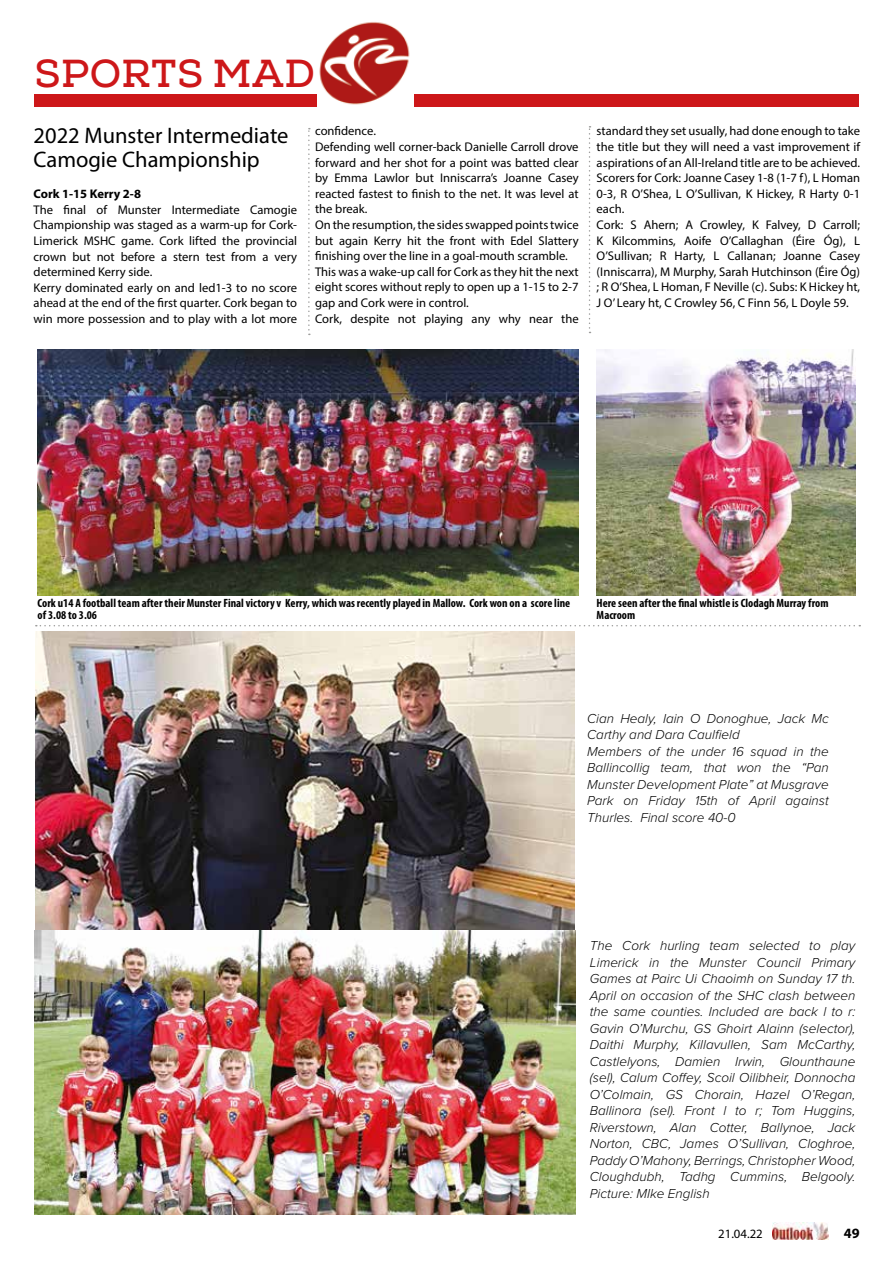
<style>
.page{position:relative;width:893px;height:1263px;background:#fff}
.page>*{position:absolute;margin:0;border:0;box-sizing:border-box;transform-origin:0 0}
.t1{font:39px "Nexa Slab Bold FREE";letter-spacing:.015em;color:#cd1719}
.t2{font:22.5px/24px "Myriad Pro";color:#000}
.t3{font:700 14.25px "Myriad Pro";color:#000}
.t4{font:italic 300 13.5px/16.5px "Proxima Nova";color:#000}
.t5{font:12.75px "Myriad Pro";color:#000}
.t6{font:12.6px/15.6px "Myriad Pro";color:#000}
.t7{font:700 12.6px "Myriad Pro";color:#000}
.t8{font:700 condensed 12px/12px "Myriad Pro";color:#000}
</style>
<div class="page">
<img style="left:772px;top:1223px;width:57px;height:17px">
<div style="left:34px;top:95px;width:825px;height:12px;background:#cd1719"></div>
<img style="left:317px;top:22px;width:97px;height:85px">
<img style="left:38px;top:349px;width:541px;height:247px">
<img style="left:597px;top:349px;width:258px;height:247px">
<img style="left:36px;top:631px;width:538px;height:299px">
<img style="left:34px;top:930px;width:541px;height:284px">
<svg style="left:36px;top:625px;width:824px;height:1px"></svg>
<svg style="left:308px;top:128px;width:2px;height:207px"></svg>
<svg style="left:589px;top:126px;width:1px;height:207px"></svg>
<h1 class="t1" style="left:35px;top:50px;width:282px">SPORTS MAD</h1>
<h2 class="t2" style="left:34px;top:123px;width:256px">2022 Munster Intermediate<br>Camogie Championship</h2>
<p class="t7" style="left:34px;top:186px;width:109px">Cork 1-15 Kerry 2-8</p>
<p class="t6" style="left:34px;top:201px;width:265px">The final of Munster Intermediate Camogie Championship was staged as a warm-up for Cork-Limerick MSHC game. Cork lifted the provincial crown but not before a stern test from a very determined Kerry side.<br>Kerry dominated early on and led1-3 to no score ahead at the end of the first quarter. Cork began to win more possession and to play with a lot more</p>
<p class="t6" style="left:315px;top:123px;width:265px">confidence.<br>Defending well corner-back Danielle Carroll drove forward and her shot for a point was batted clear by Emma Lawlor but Inniscarra’s Joanne Casey reacted fastest to finish to the net. It was level at the break.<br>On the resumption, the sides swapped points twice but again Kerry hit the front with Edel Slattery finishing over the line in a goal-mouth scramble.<br>This was a wake-up call for Cork as they hit the next eight scores without reply to open up a 1-15 to 2-7 gap and Cork were in control.<br>Cork, despite not playing any why near the</p>
<p class="t6" style="left:597px;top:123px;width:265px">standard they set usually, had done enough to take the title but they will need a vast improvement if aspirations of an All-Ireland title are to be achieved.<br>Scorers for Cork: Joanne Casey 1-8 (1-7 f), L Homan 0-3, R O’Shea, L O’Sullivan, K Hickey, R Harty 0-1 each.<br>Cork: S Ahern; A Crowley, K Falvey, D Carroll; K Kilcommins, Aoife O’Callaghan (Éire Óg), L O’Sullivan; R Harty, L Callanan; Joanne Casey (Inniscarra), M Murphy, Sarah Hutchinson (Éire Óg) ; R O’Shea, L Homan, F Neville (c). Subs: K Hickey ht, J O’ Leary ht, C Crowley 56, C Finn 56, L Doyle 59.</p>
<p class="t8" style="left:38px;top:597px;width:534px">Cork u14 A football team after their Munster Final victory v Kerry, which was recently played in Mallow. Cork won on a score line of 3.08 to 3.06</p>
<p class="t8" style="left:597px;top:597px;width:233px">Here seen after the final whistle is Clodagh Murray from<br>Macroom</p>
<p class="t4" style="left:587px;top:709px;width:243px">Cian Healy, Iain O Donoghue, Jack Mc Carthy and Dara Caulfield<br>Members of the under 16 squad in the Ballincollig team, that won the “Pan Munster Development Plate” at Musgrave Park on Friday 15th of April against Thurles. Final score 40-0</p>
<p class="t4" style="left:590px;top:937px;width:267px;text-align:justify">The Cork hurling team selected to play Limerick in the Munster Council Primary Games at Pairc Ui Chaoimh on Sunday 17 th.<br>April on occasion of the SHC clash between the same counties. Included are back l to r:<br>Gavin O’Murchu, GS Ghoirt Alainn (selector), Daithi Murphy, Killavullen, Sam McCarthy, Castlelyons, Damien Irwin, Glounthaune (sel), Calum Coffey, Scoil Oilibheir, Donnocha O’Colmain, GS Chorain, Hazel O’Regan, Ballinora (sel). Front l to r; Tom Huggins, Riverstown, Alan Cotter, Ballynoe, Jack Norton, CBC, James O’Sullivan, Cloghroe, Paddy O’Mahony, Berrings, Christopher Wood, Cloughdubh, Tadhg Cummins, Belgooly.<br>Picture: MIke English</p>
<p class="t5" style="left:718px;top:1226px;width:46px">21.04.22</p>
<p class="t3" style="left:844px;top:1224px;width:17px">49</p>
</div>
